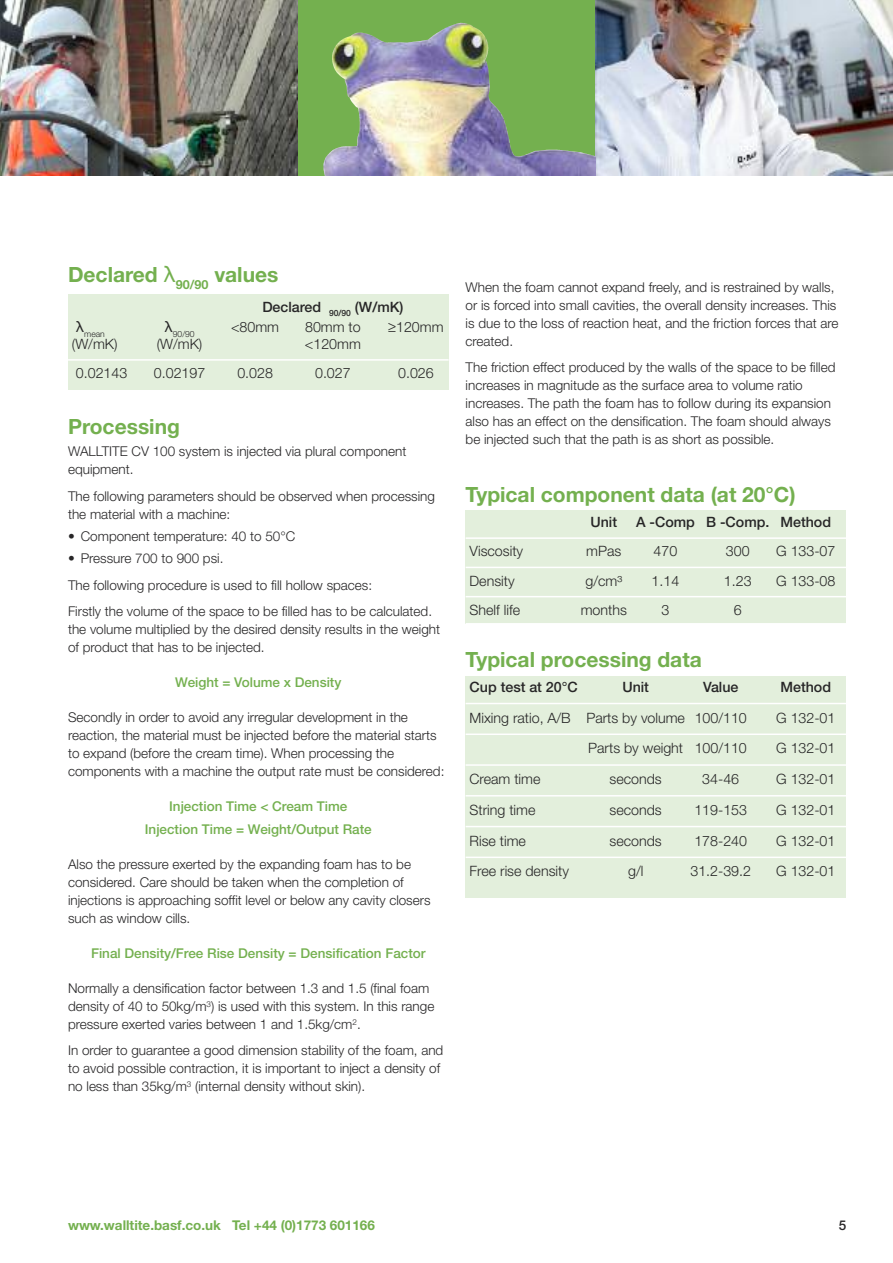
<style>
.page{position:relative;width:893px;height:1263px;background:#fff}
.page>*{position:absolute;margin:0;border:0;box-sizing:border-box;transform-origin:0 0}
.t1{font:700 21px "Helvetica Neue";color:#74b04f}
.t2{font:300 14.25px "Helvetica Neue";color:#272627}
.t3{font:500 14.25px "Helvetica Neue";color:#272627}
.t4{font:300 13.5px/18px "Helvetica Neue";color:#272627}
.t5{font:500 13.5px/22.2px "Helvetica Neue";color:#74b04f;text-align:center}
.t6{font:700 13.5px "Helvetica Neue";color:#74b04f}
.t7{font:500 13.5px "Helvetica Neue";color:#272627}
.t8{font:300 8.55px "Helvetica Neue";color:#272627}
.s1{font-family:"Lucida Grande";font-weight:400}
</style>
<div class="page">
<div style="left:68px;top:294px;width:381px;height:96px;background:#e3efdc"></div>
<hr style="left:68px;top:359px;width:381px;height:2px;background:#fff">
<div style="left:466px;top:677px;width:380px;height:221px;background:#e3efdc"></div>
<div style="left:466px;top:511px;width:380px;height:113px;background:#e3efdc"></div>
<hr style="left:466px;top:537px;width:380px;height:2px;background:#fff">
<hr style="left:466px;top:567px;width:380px;height:1px;background:#fff">
<hr style="left:466px;top:596px;width:380px;height:1px;background:#fff">
<hr style="left:466px;top:623px;width:380px;height:1px;background:#fff">
<hr style="left:466px;top:703px;width:380px;height:1px;background:#fff">
<hr style="left:466px;top:733px;width:380px;height:2px;background:#fff">
<hr style="left:466px;top:764px;width:380px;height:2px;background:#fff">
<hr style="left:466px;top:795px;width:380px;height:1px;background:#fff">
<hr style="left:466px;top:826px;width:380px;height:1px;background:#fff">
<hr style="left:466px;top:856px;width:380px;height:2px;background:#fff">
<img style="left:298px;top:0;width:297px;height:175px">
<img style="left:595px;top:0;width:298px;height:175px">
<img style="left:0;top:0;width:298px;height:175px">
<h1 class="t1" style="left:68px;top:267px;width:212px">Declared <span class="s1">λ</span><sub>90/90</sub> values</h1>
<p class="t3" style="left:262px;top:302px;width:143px">Declared <sub>90/90</sub> (W/mK)</p>
<p class="t8" style="left:76px;top:331px;width:30px"><sup>λ</sup>mean</p>
<p class="t8" style="left:165px;top:331px;width:32px"><sup>λ</sup>90/90</p>
<p class="t2" style="left:231px;top:322px;width:50px">&lt;80mm</p>
<p class="t2" style="left:305px;top:322px;width:57px">80mm to</p>
<p class="t2" style="left:388px;top:322px;width:57px">≥120mm</p>
<p class="t2" style="left:72px;top:339px;width:47px">(W/mK)</p>
<p class="t2" style="left:157px;top:339px;width:47px">(W/mK)</p>
<p class="t2" style="left:305px;top:339px;width:58px">&lt;120mm</p>
<p class="t2" style="left:76px;top:368px;width:53px">0.02143</p>
<p class="t2" style="left:154px;top:368px;width:53px">0.02197</p>
<p class="t2" style="left:237px;top:368px;width:37px">0.028</p>
<p class="t2" style="left:315px;top:368px;width:37px">0.027</p>
<p class="t2" style="left:398px;top:368px;width:37px">0.026</p>
<h1 class="t1" style="left:68px;top:419px;width:113px">Processing</h1>
<p class="t4" style="left:68px;top:444px;width:340px">WALLTITE CV 100 system is injected via plural component equipment.</p>
<p class="t4" style="left:68px;top:488px;width:368px">The following parameters should be observed when processing the material with a machine:</p>
<p class="t4" style="left:68px;top:529px;width:229px">• Component temperature: 40 to 50°C</p>
<p class="t4" style="left:68px;top:546px;width:366px;line-height:26.5px">• Pressure 700 to 900 psi.<br>The following procedure is used to fill hollow spaces:<br>Firstly the volume of the space to be filled has to be calculated.</p>
<p class="t4" style="left:68px;top:622px;width:374px">the volume multiplied by the desired density results in the weight of product that has to be injected.</p>
<p class="t5" style="left:175px;top:673px;width:168px">Weight = Volume x Density</p>
<p class="t4" style="left:68px;top:710px;width:378px">Secondly in order to avoid any irregular development in the reaction, the material must be injected before the material starts to expand (before the cream time). When processing the components with a machine the output rate must be considered:</p>
<p class="t5" style="left:145px;top:797px;width:228px">Injection Time &lt; Cream Time<br>Injection Time = Weight/Output Rate</p>
<p class="t4" style="left:68px;top:856px;width:364px">Also the pressure exerted by the expanding foam has to be considered. Care should be taken when the completion of injections is approaching soffit level or below any cavity closers such as window cills.</p>
<p class="t5" style="left:91px;top:943px;width:336px">Final Density/Free Rise Density = Densification Factor</p>
<p class="t4" style="left:68px;top:980px;width:368px">Normally a densification factor between 1.3 and 1.5 (final foam density of 40 to 50kg/m<sup>3</sup>) is used with this system. In this range pressure exerted varies between 1 and 1.5kg/cm<sup>2</sup>.</p>
<p class="t4" style="left:68px;top:1043px;width:377px">In order to guarantee a good dimension stability of the foam, and to avoid possible contraction, it is important to inject a density of no less than 35kg/m<sup>3</sup> (internal density without skin).</p>
<p class="t4" style="left:466px;top:279px;width:374px">When the foam cannot expand freely, and is restrained by walls, or is forced into small cavities, the overall density increases. This is due to the loss of reaction heat, and the friction forces that are created.</p>
<p class="t4" style="left:466px;top:360px;width:371px">The friction effect produced by the walls of the space to be filled increases in magnitude as the surface area to volume ratio increases. The path the foam has to follow during its expansion also has an effect on the densification. The foam should always be injected such that the path is as short as possible.</p>
<h1 class="t1" style="left:466px;top:487px;width:332px">Typical component data (at 20°C)</h1>
<p class="t3" style="left:590px;top:517px;width:28px">Unit</p>
<p class="t3" style="left:636px;top:517px;width:197px">A -Comp B -Comp. Method</p>
<p class="t2" style="left:470px;top:546px;width:55px">Viscosity</p>
<p class="t2" style="left:586px;top:546px;width:37px">mPas</p>
<p class="t2" style="left:654px;top:546px;width:25px">470</p>
<p class="t2" style="left:726px;top:546px;width:25px">300</p>
<p class="t2" style="left:776px;top:546px;width:61px">G 133-07</p>
<p class="t2" style="left:470px;top:576px;width:47px">Density</p>
<p class="t2" style="left:585px;top:576px;width:38px">g/cm³</p>
<p class="t2" style="left:652px;top:576px;width:29px">1.14</p>
<p class="t2" style="left:724px;top:576px;width:29px">1.23</p>
<p class="t2" style="left:776px;top:576px;width:61px">G 133-08</p>
<p class="t2" style="left:470px;top:605px;width:52px">Shelf life</p>
<p class="t2" style="left:581px;top:605px;width:48px">months</p>
<p class="t2" style="left:661px;top:605px;width:9px">3</p>
<p class="t2" style="left:734px;top:605px;width:9px">6</p>
<h1 class="t1" style="left:466px;top:652px;width:238px">Typical processing data</h1>
<p class="t3" style="left:470px;top:682px;width:110px">Cup test at 20°C</p>
<p class="t3" style="left:622px;top:682px;width:28px">Unit</p>
<p class="t3" style="left:703px;top:682px;width:37px">Value</p>
<p class="t3" style="left:780px;top:682px;width:52px">Method</p>
<p class="t2" style="left:470px;top:712px;width:279px">Mixing ratio, A/B Parts by volume 100/110</p>
<p class="t2" style="left:776px;top:712px;width:61px">G 132-01</p>
<p class="t2" style="left:588px;top:743px;width:160px">Parts by weight 100/110</p>
<p class="t2" style="left:776px;top:743px;width:61px">G 132-01</p>
<p class="t2" style="left:470px;top:774px;width:72px">Cream time</p>
<p class="t2" style="left:610px;top:774px;width:54px">seconds</p>
<p class="t2" style="left:702px;top:774px;width:38px">34-46</p>
<p class="t2" style="left:776px;top:774px;width:61px">G 132-01</p>
<p class="t2" style="left:470px;top:805px;width:67px">String time</p>
<p class="t2" style="left:610px;top:805px;width:54px">seconds</p>
<p class="t2" style="left:694px;top:805px;width:54px">119-153</p>
<p class="t2" style="left:776px;top:805px;width:61px">G 132-01</p>
<p class="t2" style="left:470px;top:835px;width:58px">Rise time</p>
<p class="t2" style="left:610px;top:835px;width:54px">seconds</p>
<p class="t2" style="left:694px;top:835px;width:54px">178-240</p>
<p class="t2" style="left:776px;top:835px;width:61px">G 132-01</p>
<p class="t2" style="left:470px;top:866px;width:101px">Free rise density</p>
<p class="t2" style="left:628px;top:866px;width:17px">g/l</p>
<p class="t2" style="left:690px;top:866px;width:62px">31.2-39.2</p>
<p class="t2" style="left:776px;top:866px;width:61px">G 132-01</p>
<p class="t6" style="left:68px;top:1220px;width:308px">www.walltite.basf.co.uk Tel +44 (0)1773 601166</p>
<p class="t7" style="left:839px;top:1220px;width:9px">5</p>
</div>
